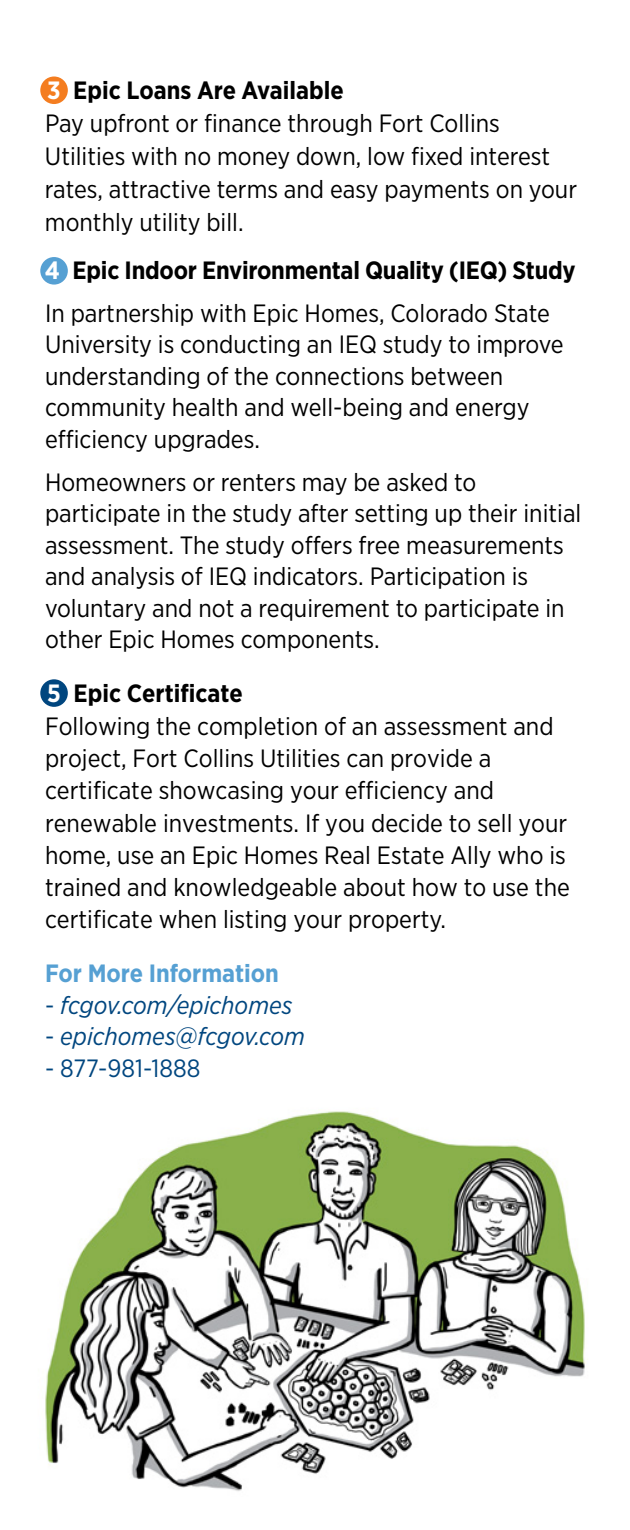
<style>
.page{position:relative;width:630px;height:1530px;background:#fff}
.page>*{position:absolute;margin:0;border:0;box-sizing:border-box;transform-origin:0 0}
.t1{font:25px/31.5px "Gotham Narrow";color:#000}
.t2{font:700 25px/42.8px "Gotham Narrow";letter-spacing:-.01em;color:#000}
.t3{font:italic 25px "Gotham Narrow";color:#00467f}
.t4{font:700 25px "Gotham Narrow";color:#56a0d3}
.t5{font:25px "Gotham Narrow";color:#00467f}
.s1{font-weight:700;color:#fff}
.s2{font-weight:700}
.s3{color:#fff}
.s4{font-weight:400}
.s5{font-style:normal}
</style>
<div class="page">
<div style="left:40px;top:679px;width:28px;height:28px;background:#00467f;border-radius:50%"></div>
<div style="left:40px;top:257px;width:28px;height:28px;background:#56a0d3;border-radius:50%"></div>
<div style="left:40px;top:77px;width:28px;height:27px;background:#f47d20;border-radius:50%"></div>
<img style="left:45px;top:1111px;width:543px;height:380px">
<p class="t1" style="left:45px;top:73px;width:534px;line-height:33px"><span class="s1">3</span> <span class="s2">Epic Loans Are Available<br></span>Pay upfront or finance through Fort Collins Utilities with no money down, low fixed interest rates, attractive terms and easy payments on your monthly utility bill.</p>
<p class="t2" style="left:45px;top:249px;width:532px"><span class="s3">4</span> Epic Indoor Environmental Quality (IEQ) Study<br><span class="s4">In partnership with Epic Homes, Colorado State</span></p>
<p class="t1" style="left:45px;top:328px;width:520px">University is conducting an IEQ study to improve understanding of the connections between community health and well-being and energy efficiency upgrades.</p>
<p class="t1" style="left:45px;top:466px;width:538px">Homeowners or renters may be asked to participate in the study after setting up their initial assessment. The study offers free measurements and analysis of IEQ indicators. Participation is voluntary and not a requirement to participate in other Epic Homes components.</p>
<p class="t1" style="left:45px;top:677px;width:526px;line-height:32.2px"><span class="s1">5</span> <span class="s2">Epic Certificate<br></span>Following the completion of an assessment and project, Fort Collins Utilities can provide a certificate showcasing your efficiency and renewable investments. If you decide to sell your home, use an Epic Homes Real Estate Ally who is trained and knowledgeable about how to use the certificate when listing your property.</p>
<p class="t4" style="left:45px;top:958px;width:236px">For More Information</p>
<p class="t3" style="left:45px;top:990px;width:249px"><span class="s5">-</span> fcgov.com/epichomes</p>
<p class="t3" style="left:45px;top:1021px;width:261px"><span class="s5">-</span> epichomes@fcgov.com</p>
<p class="t5" style="left:45px;top:1053px;width:157px">- 877-981-1888</p>
</div>
